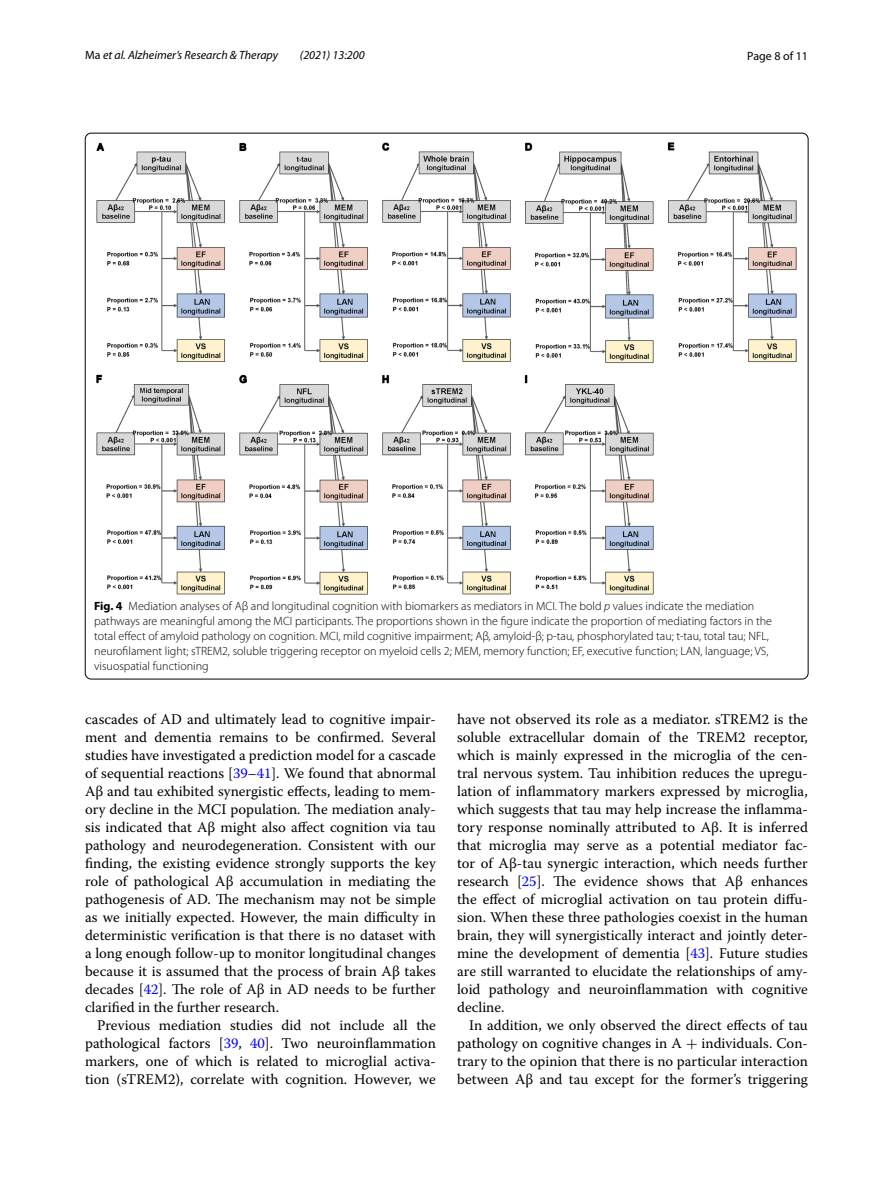
<style>
.page{position:relative;width:893px;height:1187px;background:#fff}
.page>*{position:absolute;margin:0;border:0;box-sizing:border-box;transform-origin:0 0}
.t1{font:14.7px/18px "Warnock Pro";color:#000;text-align:justify}
.t2{font:300 12px/15px "Myriad Pro";color:#000}
.t3{font:italic 12px "Myriad Pro";color:#000}
.t4{font:12px "Myriad Pro";color:#000}
.s1{font-style:normal}
.s2{font-weight:700}
.s3{font-style:italic}
.s4{color:#00f}
.s5{font-family:"MTSY"}
</style>
<div class="page">
<img style="left:96px;top:142px;width:701px;height:452px">
<p class="t3" style="left:85px;top:48px;width:195px"><span class="s1">Ma</span> et al. Alzheimer’s Research &amp; Therapy</p>
<p class="t3" style="left:300px;top:48px;width:66px">(2021) 13:200</p>
<p class="t4" style="left:747px;top:48px;width:62px">Page 8 of 11</p>
<p class="t2" style="left:94px;top:598px;width:679px"><span class="s2">Fig. 4</span> Mediation analyses of Aβ and longitudinal cognition with biomarkers as mediators in MCI. The bold <span class="s3">p</span> values indicate the mediation pathways are meaningful among the MCI participants. The proportions shown in the figure indicate the proportion of mediating factors in the total effect of amyloid pathology on cognition. MCI, mild cognitive impairment; Aβ, amyloid-β; p-tau, phosphorylated tau; t-tau, total tau; NFL, neurofilament light; sTREM2, soluble triggering receptor on myeloid cells 2; MEM, memory function; EF, executive function; LAN, language; VS, visuospatial functioning</p>
<p class="t1" style="left:85px;top:710px;width:352px">cascades of AD and ultimately lead to cognitive impair&shy;ment and dementia remains to be confirmed. Several studies have investigated a prediction model for a cascade of sequential reactions [<span class="s4">39</span>–<span class="s4">41</span>]. We found that abnormal Aβ and tau exhibited synergistic effects, leading to mem&shy;ory decline in the MCI population. The mediation analy&shy;sis indicated that Aβ might also affect cognition via tau pathology and neurodegeneration. Consistent with our finding, the existing evidence strongly supports the key role of pathological Aβ accumulation in mediating the pathogenesis of AD. The mechanism may not be simple as we initially expected. However, the main difficulty in deterministic verification is that there is no dataset with a long enough follow-up to monitor longitudinal changes because it is assumed that the process of brain Aβ takes decades [<span class="s4">42</span>]. The role of Aβ in AD needs to be further clarified in the further research.</p>
<p class="t1" style="left:85px;top:1016px;width:352px;text-indent:12px">Previous mediation studies did not include all the pathological factors [<span class="s4">39</span>, <span class="s4">40</span>]. Two neuroinflammation markers, one of which is related to microglial activa&shy;tion (sTREM2), correlate with cognition. However, we</p>
<p class="t1" style="left:457px;top:710px;width:352px">have not observed its role as a mediator. sTREM2 is the soluble extracellular domain of the TREM2 receptor, which is mainly expressed in the microglia of the cen&shy;tral nervous system. Tau inhibition reduces the upregu&shy;lation of inflammatory markers expressed by microglia, which suggests that tau may help increase the inflamma&shy;tory response nominally attributed to Aβ. It is inferred that microglia may serve as a potential mediator fac&shy;tor of Aβ-tau synergic interaction, which needs further research [<span class="s4">25</span>]. The evidence shows that Aβ enhances the effect of microglial activation on tau protein diffu&shy;sion. When these three pathologies coexist in the human brain, they will synergistically interact and jointly deter&shy;mine the development of dementia [<span class="s4">43</span>]. Future studies are still warranted to elucidate the relationships of amy&shy;loid pathology and neuroinflammation with cognitive decline.</p>
<p class="t1" style="left:457px;top:1016px;width:352px;text-indent:12px">In addition, we only observed the direct effects of tau pathology on cognitive changes in A <span class="s5">+</span> individuals. Con&shy;trary to the opinion that there is no particular interaction between Aβ and tau except for the former’s triggering</p>
</div>
